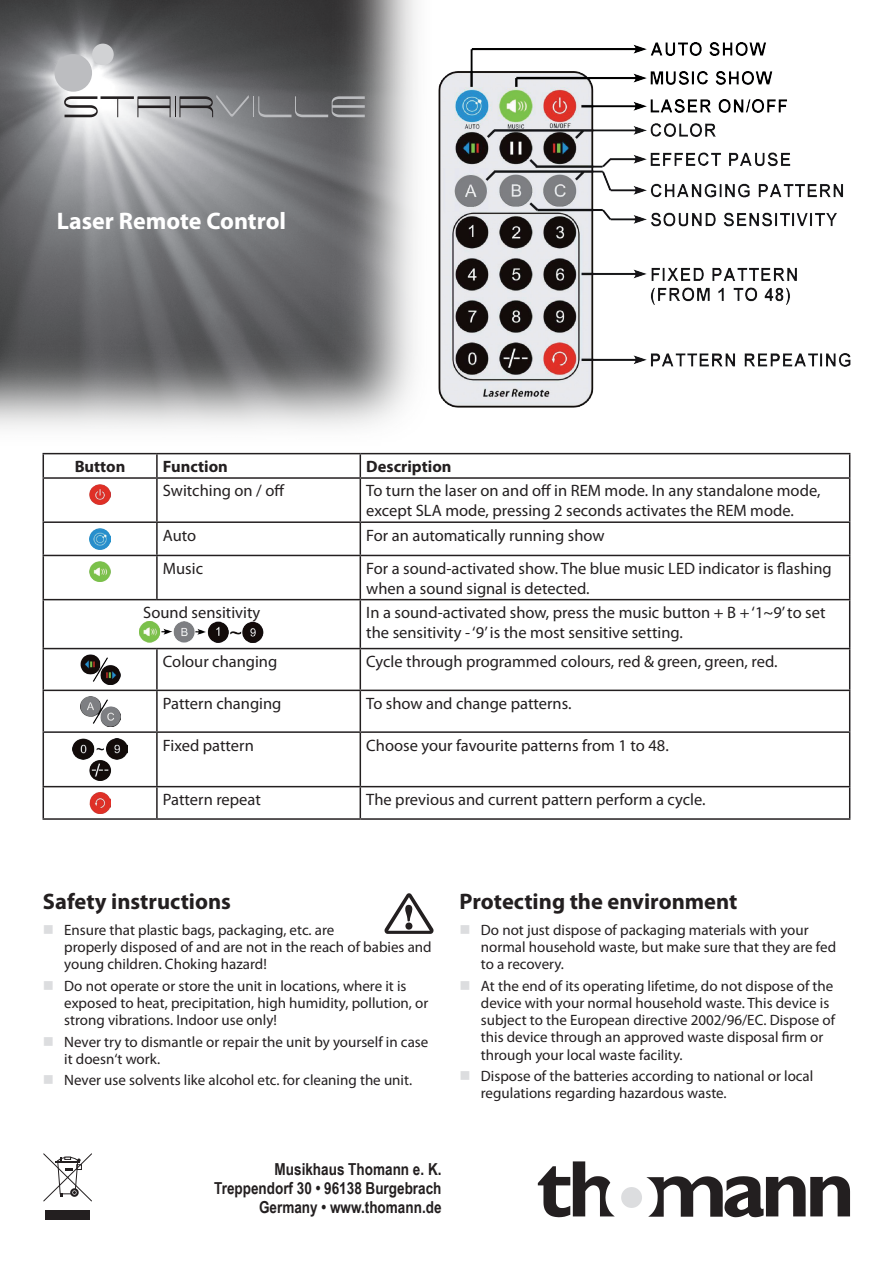
<style>
.page{position:relative;width:893px;height:1263px;background:#fff}
.page>*{position:absolute;margin:0;border:0;box-sizing:border-box;transform-origin:0 0}
.Body{font:700 24px "Myriad Pro";color:#fff}
.Subhead{font:700 22.5px "Myriad Pro";color:#231f20}
.Body-2{font:16.5px/19.8px "Myriad Pro";color:#231f20}
.Adresse_rear_cover{font:700 16.5px/18.8px "Arial Narrow";color:#231f20;text-align:right}
.Body-3{font:700 16.5px "Myriad Pro";color:#231f20}
.Bullet{font:15px/17.2px "Myriad Pro";color:#231f20}
</style>
<div class="page">
<img style="left:0;top:0;width:416px;height:429px">
<svg style="left:64px;top:95px;width:301px;height:22px;background:#929294"></svg>
<div style="left:54px;top:54px;width:38px;height:38px;background:#bcbdc0;border-radius:50%"></div>
<div style="left:92px;top:44px;width:22px;height:21px;background:#d1d2d4;border-radius:50%"></div>
<img style="left:439px;top:43px;width:411px;height:365px">
<hr style="left:43px;top:453px;width:114px;height:1px;background:#231f20">
<svg style="left:43px;top:454px;width:1px;height:23px"></svg>
<hr style="left:157px;top:453px;width:203px;height:1px;background:#231f20">
<hr style="left:156px;top:454px;width:2px;height:23px;background:#231f20">
<hr style="left:360px;top:453px;width:490px;height:1px;background:#231f20">
<svg style="left:360px;top:454px;width:1px;height:23px"></svg>
<svg style="left:849px;top:454px;width:1px;height:23px"></svg>
<hr style="left:43px;top:477px;width:114px;height:2px;background:#231f20">
<hr style="left:43px;top:479px;width:1px;height:42px;background:#231f20">
<hr style="left:157px;top:477px;width:203px;height:2px;background:#231f20">
<hr style="left:156px;top:479px;width:2px;height:42px;background:#231f20">
<hr style="left:360px;top:477px;width:490px;height:2px;background:#231f20">
<hr style="left:360px;top:479px;width:1px;height:42px;background:#231f20">
<hr style="left:849px;top:479px;width:1px;height:42px;background:#231f20">
<hr style="left:43px;top:521px;width:114px;height:2px;background:#231f20">
<hr style="left:43px;top:523px;width:1px;height:32px;background:#231f20">
<hr style="left:157px;top:521px;width:203px;height:2px;background:#231f20">
<hr style="left:156px;top:523px;width:2px;height:32px;background:#231f20">
<hr style="left:360px;top:521px;width:490px;height:2px;background:#231f20">
<hr style="left:360px;top:523px;width:1px;height:32px;background:#231f20">
<hr style="left:849px;top:523px;width:1px;height:32px;background:#231f20">
<hr style="left:43px;top:555px;width:114px;height:1px;background:#231f20">
<hr style="left:43px;top:556px;width:1px;height:43px;background:#231f20">
<hr style="left:157px;top:555px;width:203px;height:1px;background:#231f20">
<hr style="left:156px;top:556px;width:2px;height:43px;background:#231f20">
<hr style="left:360px;top:555px;width:490px;height:1px;background:#231f20">
<hr style="left:360px;top:556px;width:1px;height:43px;background:#231f20">
<hr style="left:849px;top:556px;width:1px;height:43px;background:#231f20">
<hr style="left:43px;top:599px;width:114px;height:1px;background:#231f20">
<hr style="left:43px;top:600px;width:1px;height:48px;background:#231f20">
<hr style="left:157px;top:599px;width:203px;height:1px;background:#231f20">
<hr style="left:360px;top:599px;width:490px;height:1px;background:#231f20">
<hr style="left:360px;top:600px;width:1px;height:48px;background:#231f20">
<hr style="left:849px;top:600px;width:1px;height:48px;background:#231f20">
<hr style="left:43px;top:648px;width:114px;height:1px;background:#231f20">
<hr style="left:43px;top:649px;width:1px;height:41px;background:#231f20">
<hr style="left:157px;top:648px;width:203px;height:1px;background:#231f20">
<hr style="left:156px;top:649px;width:2px;height:41px;background:#231f20">
<hr style="left:360px;top:648px;width:490px;height:1px;background:#231f20">
<hr style="left:360px;top:649px;width:1px;height:41px;background:#231f20">
<hr style="left:849px;top:649px;width:1px;height:41px;background:#231f20">
<hr style="left:43px;top:690px;width:114px;height:1px;background:#231f20">
<hr style="left:43px;top:691px;width:1px;height:40px;background:#231f20">
<hr style="left:157px;top:690px;width:203px;height:1px;background:#231f20">
<hr style="left:156px;top:691px;width:2px;height:40px;background:#231f20">
<hr style="left:360px;top:690px;width:490px;height:1px;background:#231f20">
<hr style="left:360px;top:691px;width:1px;height:40px;background:#231f20">
<hr style="left:849px;top:691px;width:1px;height:40px;background:#231f20">
<hr style="left:43px;top:731px;width:114px;height:2px;background:#231f20">
<hr style="left:43px;top:733px;width:1px;height:53px;background:#231f20">
<hr style="left:157px;top:731px;width:203px;height:2px;background:#231f20">
<hr style="left:156px;top:733px;width:2px;height:53px;background:#231f20">
<hr style="left:360px;top:731px;width:490px;height:2px;background:#231f20">
<hr style="left:360px;top:733px;width:1px;height:53px;background:#231f20">
<hr style="left:849px;top:733px;width:1px;height:53px;background:#231f20">
<hr style="left:43px;top:786px;width:114px;height:1px;background:#231f20">
<hr style="left:43px;top:787px;width:1px;height:31px;background:#231f20">
<hr style="left:157px;top:786px;width:203px;height:1px;background:#231f20">
<hr style="left:156px;top:787px;width:2px;height:31px;background:#231f20">
<hr style="left:360px;top:786px;width:490px;height:1px;background:#231f20">
<hr style="left:360px;top:787px;width:1px;height:31px;background:#231f20">
<hr style="left:849px;top:787px;width:1px;height:31px;background:#231f20">
<hr style="left:43px;top:818px;width:114px;height:2px;background:#231f20">
<hr style="left:157px;top:818px;width:203px;height:2px;background:#231f20">
<hr style="left:360px;top:818px;width:490px;height:2px;background:#231f20">
<img style="left:89px;top:484px;width:22px;height:21px">
<img style="left:89px;top:528px;width:22px;height:21px">
<img style="left:89px;top:561px;width:22px;height:21px">
<img style="left:140px;top:621px;width:124px;height:22px">
<img style="left:80px;top:655px;width:40px;height:29px">
<img style="left:80px;top:696px;width:40px;height:30px">
<img style="left:73px;top:738px;width:54px;height:43px">
<img style="left:89px;top:793px;width:22px;height:20px">
<div style="left:45px;top:1210px;width:45px;height:9px;background:#231f20"></div>
<svg style="left:43px;top:1153px;width:49px;height:49px"></svg>
<svg style="left:538px;top:1161px;width:77px;height:56px"></svg>
<svg style="left:621px;top:1176px;width:229px;height:41px"></svg>
<svg style="left:385px;top:893px;width:48px;height:41px"></svg>
<p class="Body" style="left:57px;top:205px;width:231px">Laser Remote Control</p>
<p class="Body-3" style="left:75px;top:456px;width:52px">Button</p>
<p class="Body-3" style="left:163px;top:456px;width:66px">Function</p>
<p class="Body-3" style="left:366px;top:456px;width:87px">Description</p>
<p class="Body-2" style="left:163px;top:481px;width:123px">Switching on / off</p>
<p class="Body-2" style="left:366px;top:481px;width:456px">To turn the laser on and off in REM mode. In any standalone mode, except SLA mode, pressing 2 seconds activates the REM mode.</p>
<p class="Body-2" style="left:163px;top:525px;width:35px">Auto</p>
<p class="Body-2" style="left:366px;top:525px;width:240px">For an automatically running show</p>
<p class="Body-2" style="left:163px;top:558px;width:42px">Music</p>
<p class="Body-2" style="left:366px;top:558px;width:467px">For a sound-activated show. The blue music LED indicator is flashing when a sound signal is detected.</p>
<p class="Body-2" style="left:143px;top:602px;width:119px">Sound sensitivity</p>
<p class="Body-2" style="left:366px;top:602px;width:461px">In a sound-activated show, press the music button + B + ‘1~9’ to set the sensitivity - ‘9’ is the most sensitive setting.</p>
<p class="Body-2" style="left:163px;top:651px;width:116px">Colour changing</p>
<p class="Body-2" style="left:366px;top:651px;width:413px">Cycle through programmed colours, red &amp; green, green, red.</p>
<p class="Body-2" style="left:163px;top:693px;width:120px">Pattern changing</p>
<p class="Body-2" style="left:366px;top:693px;width:207px">To show and change patterns.</p>
<p class="Body-2" style="left:163px;top:735px;width:92px">Fixed pattern</p>
<p class="Body-2" style="left:366px;top:735px;width:304px">Choose your favourite patterns from 1 to 48.</p>
<p class="Body-2" style="left:163px;top:789px;width:99px">Pattern repeat</p>
<p class="Body-2" style="left:366px;top:789px;width:341px">The previous and current pattern perform a cycle.</p>
<p class="Subhead" style="left:43px;top:886px;width:190px">Safety instructions</p>
<p class="Bullet" style="left:64px;top:921px;width:369px">Ensure that plastic bags, packaging, etc. are<br>properly disposed of and are not in the reach of babies and young children. Choking hazard!</p>
<p class="Bullet" style="left:64px;top:977px;width:366px">Do not operate or store the unit in locations, where it is exposed to heat, precipitation, high humidity, pollution, or strong vibrations. Indoor use only!</p>
<p class="Bullet" style="left:64px;top:1033px;width:366px">Never try to dismantle or repair the unit by yourself in case it doesn‘t work.</p>
<p class="Bullet" style="left:64px;top:1071px;width:349px">Never use solvents like alcohol etc. for cleaning the unit.</p>
<p class="Subhead" style="left:460px;top:886px;width:279px">Protecting the environment</p>
<p class="Bullet" style="left:481px;top:921px;width:357px">Do not just dispose of packaging materials with your normal household waste, but make sure that they are fed to a recovery.</p>
<p class="Bullet" style="left:481px;top:977px;width:356px">At the end of its operating lifetime, do not dispose of the device with your normal household waste. This device is subject to the European directive 2002/96/EC. Dispose of this device through an approved waste disposal firm or through your local waste facility.</p>
<p class="Bullet" style="left:481px;top:1067px;width:334px">Dispose of the batteries according to national or local regulations regarding hazardous waste.</p>
<p class="Adresse_rear_cover" style="left:214px;top:1159px;width:229px">Musikhaus Thomann e. K.<br>Treppendorf 30 • 96138 Burgebrach<br>Germany • www.thomann.de</p>
</div>
